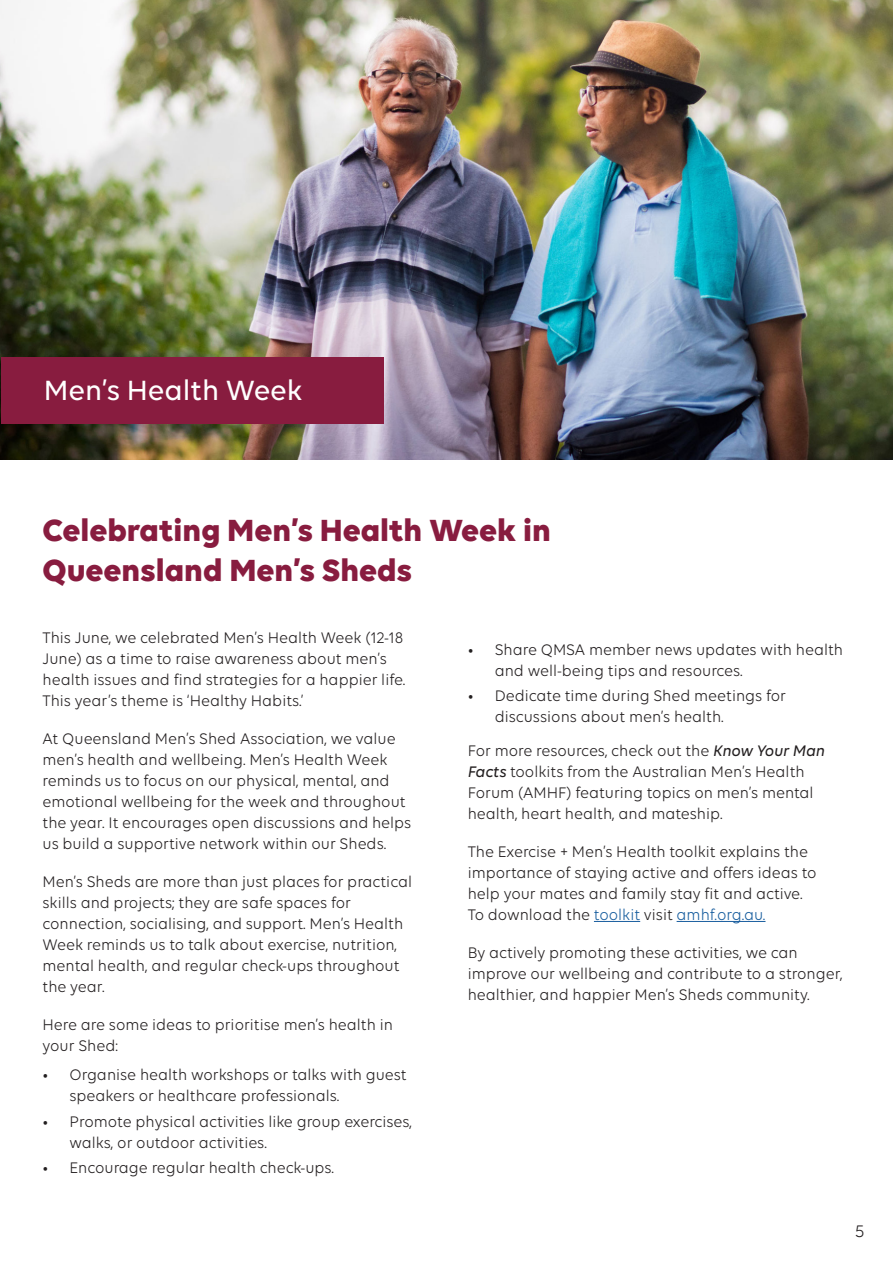
<style>
.page{position:relative;width:893px;height:1263px;background:#fff}
.page>*{position:absolute;margin:0;border:0;box-sizing:border-box;transform-origin:0 0}
.t1{font:700 33px/39.6px "Volte";color:#881c3f}
.t2{font:500 30px "Volte";color:#fff}
.t3{font:18px "Volte";color:#231f20}
.t4{font:16.5px/21px "Volte";color:#231f20;scale:.95 1}
.s1{font-weight:500;font-style:italic}
.s2{color:#175d9e}
</style>
<div class="page">
<img style="left:0;top:0;width:893px;height:459px">
<hr style="left:594px;top:921px;width:46px;height:1px;background:#175d9e">
<hr style="left:677px;top:921px;width:88px;height:1px;background:#175d9e">
<div style="left:1px;top:357px;width:383px;height:67px;background:#881c3f"></div>
<p class="t2" style="left:44px;top:372px;width:260px">Men’s Health Week</p>
<p class="t1" style="left:43px;top:510px;width:510px">Celebrating Men’s Health Week in<br>Queensland Men’s Sheds</p>
<p class="t4" style="left:43px;top:626px;width:383px">This June, we celebrated Men’s Health Week (12-18<br>June) as a time to raise awareness about men’s health issues and find strategies for a happier life.<br>This year’s theme is ‘Healthy Habits.’</p>
<p class="t4" style="left:43px;top:728px;width:390px">At Queensland Men’s Shed Association, we value men’s health and wellbeing. Men’s Health Week reminds us to focus on our physical, mental, and emotional wellbeing for the week and throughout the year. It encourages open discussions and helps us build a supportive network within our Sheds.</p>
<p class="t4" style="left:43px;top:871px;width:390px">Men’s Sheds are more than just places for practical skills and projects; they are safe spaces for connection, socialising, and support. Men’s Health Week reminds us to talk about exercise, nutrition, mental health, and regular check-ups throughout the year.</p>
<p class="t4" style="left:43px;top:1014px;width:370px">Here are some ideas to prioritise men’s health in your Shed:</p>
<p class="t4" style="left:70px;top:1064px;width:356px;text-indent:-27px">• Organise health workshops or talks with guest speakers or healthcare professionals.</p>
<p class="t4" style="left:70px;top:1110px;width:362px;text-indent:-27px">• Promote physical activities like group exercises, walks, or outdoor activities.</p>
<p class="t4" style="left:43px;top:1157px;width:308px">• Encourage regular health check-ups.</p>
<p class="t4" style="left:495px;top:638px;width:368px;text-indent:-27px">• Share QMSA member news updates with health and well-being tips and resources.</p>
<p class="t4" style="left:495px;top:685px;width:308px;text-indent:-27px">• Dedicate time during Shed meetings for discussions about men’s health.</p>
<p class="t4" style="left:468px;top:739px;width:378px">For more resources, check out the <span class="s1">Know Your Man Facts</span> toolkits from the Australian Men’s Health Forum (AMHF) featuring topics on men’s mental health, heart health, and mateship.</p>
<p class="t4" style="left:468px;top:841px;width:369px">The Exercise + Men’s Health toolkit explains the importance of staying active and offers ideas to help your mates and family stay fit and active.<br>To download the <span class="s2">toolkit</span> visit <span class="s2">amhf.org.au.</span></p>
<p class="t4" style="left:468px;top:942px;width:396px">By actively promoting these activities, we can improve our wellbeing and contribute to a stronger, healthier, and happier Men’s Sheds community.</p>
<p class="t3" style="left:855px;top:1220px;width:11px">5</p>
</div>
